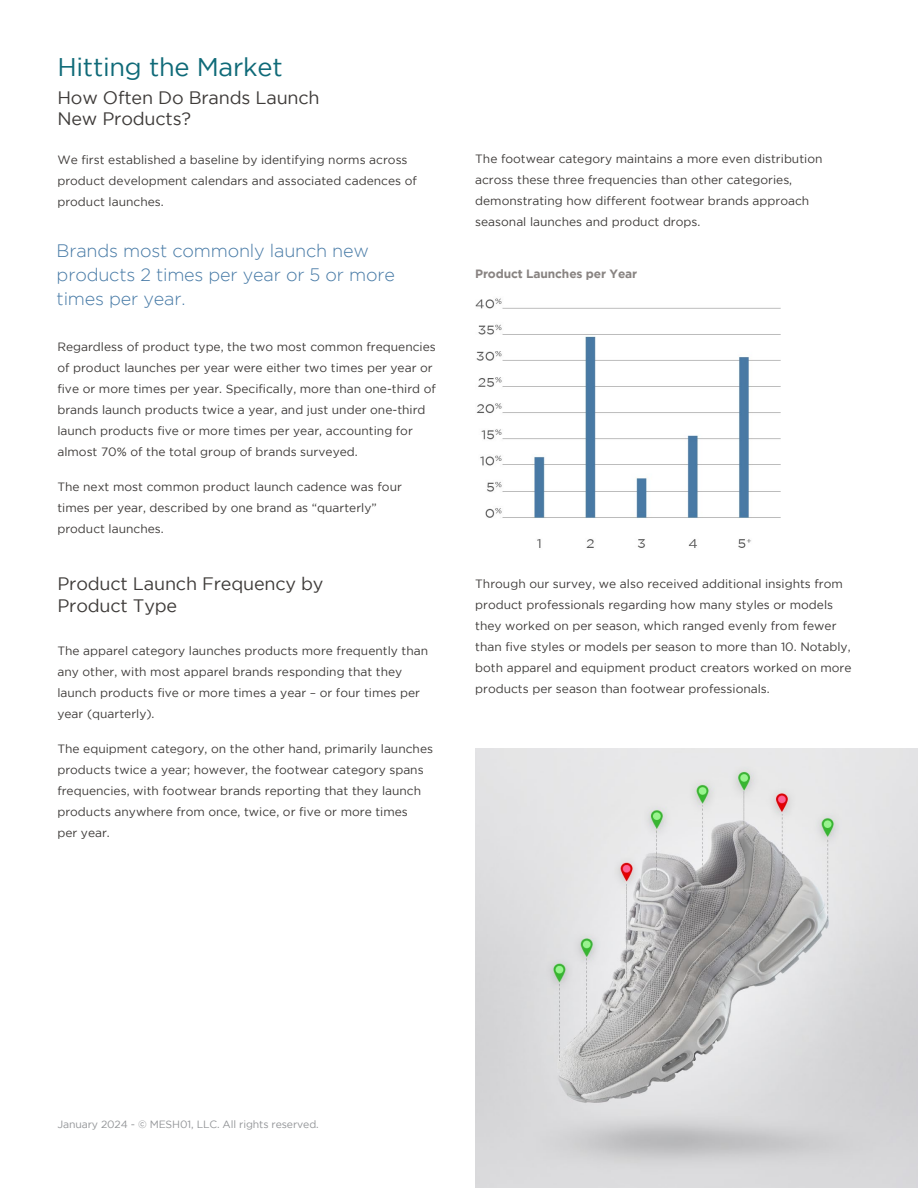
<style>
.page{position:relative;width:918px;height:1188px;background:#fff}
.page>*{position:absolute;margin:0;border:0;box-sizing:border-box;transform-origin:0 0}
.t1{font:25.5px "Gotham";letter-spacing:-.01em;color:#0f6a78}
.t2{font:300 18px/24px "Gotham";letter-spacing:-.01em;color:#477aa6}
.t3{font:18px/21px "Gotham";letter-spacing:-.01em;color:#3e3b39}
.t4{font:12px/21px "Gotham";color:#3e3b39}
.t5{font:700 12px "Gotham";letter-spacing:-.01em;color:#898482}
.t6{font:10.5px "Gotham";letter-spacing:-.01em;color:#939598}
</style>
<div class="page">
<img style="left:475px;top:298px;width:305px;height:250px">
<img style="left:475px;top:748px;width:443px;height:440px">
<h1 class="t1" style="left:57px;top:53px;width:227px">Hitting the Market</h1>
<h2 class="t3" style="left:57px;top:87px;width:264px">How Often Do Brands Launch<br>New Products?</h2>
<p class="t4" style="left:57px;top:149px;width:361px">We first established a baseline by identifying norms across product development calendars and associated cadences of product launches.</p>
<h2 class="t2" style="left:57px;top:239px;width:340px">Brands most commonly launch new products 2 times per year or 5 or more times per year.</h2>
<p class="t4" style="left:57px;top:336px;width:380px">Regardless of product type, the two most common frequencies of product launches per year were either two times per year or five or more times per year. Specifically, more than one-third of brands launch products twice a year, and just under one-third launch products five or more times per year, accounting for almost 70% of the total group of brands surveyed.</p>
<p class="t4" style="left:57px;top:476px;width:346px">The next most common product launch cadence was four times per year, described by one brand as “quarterly” product launches.</p>
<h2 class="t3" style="left:57px;top:573px;width:268px">Product Launch Frequency by<br>Product Type</h2>
<p class="t4" style="left:57px;top:640px;width:372px">The apparel category launches products more frequently than any other, with most apparel brands responding that they launch products five or more times a year – or four times per year (quarterly).</p>
<p class="t4" style="left:57px;top:738px;width:377px">The equipment category, on the other hand, primarily launches products twice a year; however, the footwear category spans frequencies, with footwear brands reporting that they launch products anywhere from once, twice, or five or more times<br>per year.</p>
<p class="t4" style="left:475px;top:148px;width:349px">The footwear category maintains a more even distribution across these three frequencies than other categories, demonstrating how different footwear brands approach seasonal launches and product drops.</p>
<p class="t5" style="left:475px;top:267px;width:164px">Product Launches per Year</p>
<p class="t4" style="left:475px;top:573px;width:378px">Through our survey, we also received additional insights from product professionals regarding how many styles or models they worked on per season, which ranged evenly from fewer than five styles or models per season to more than 10. Notably, both apparel and equipment product creators worked on more products per season than footwear professionals.</p>
<p class="t6" style="left:57px;top:1118px;width:263px">January 2024 - © MESH01, LLC. All rights reserved.</p>
</div>
